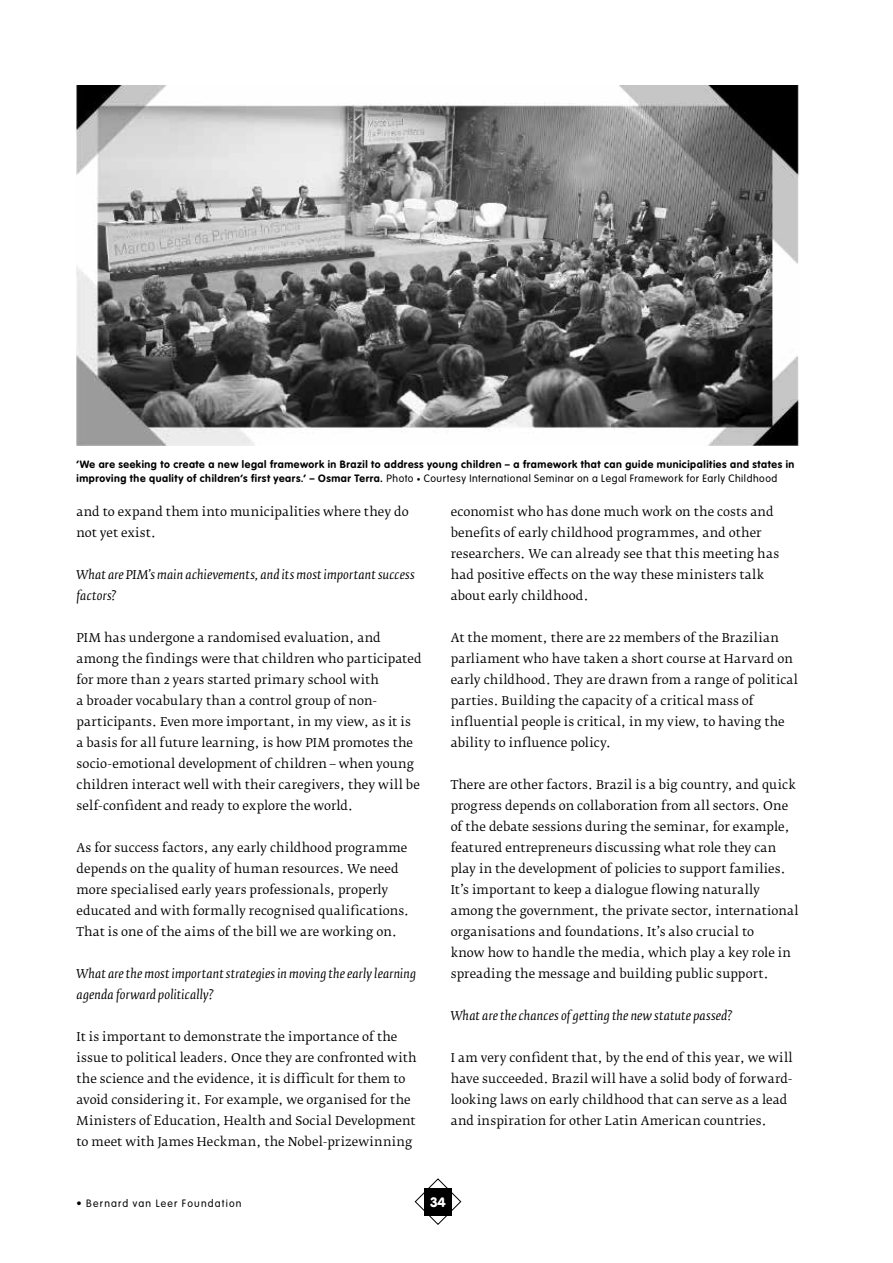
<style>
.page{position:relative;width:893px;height:1263px;background:#fff}
.page>*{position:absolute;margin:0;border:0;box-sizing:border-box;transform-origin:0 0}
.t1{font:900 13.5px "VAG Rounded Std";color:#fff}
.t2{font:12px/21px "Fedra Serif B";letter-spacing:.01em;color:#000}
.t3{font:italic 12px/21px "Fedra Serif B";letter-spacing:.01em;color:#000}
.t4{font:700 10.5px/13.5px "VAG Rounded Std";letter-spacing:.055em;color:#000}
.t5{font:300 10.5px "VAG Rounded Std";letter-spacing:.115em;color:#000}
.s1{font-weight:300}
.s2{font-weight:300;font-size:7.5px}
</style>
<div class="page">
<svg style="left:414px;top:1178px;width:48px;height:47px"></svg>
<img style="left:77px;top:85px;width:722px;height:360px">
<p class="t4" style="left:77px;top:458px;width:719px">‘We are seeking to create a new legal framework in Brazil to address young children – a framework that can guide municipalities and states in improving the quality of children’s first years.’ – Osmar Terra. <span class="s1">Photo</span> <span class="s2">•</span> <span class="s1">Courtesy International Seminar on a Legal Framework for Early Childhood</span></p>
<p class="t2" style="left:77px;top:501px;width:334px">and to expand them into municipalities where they do not yet exist.</p>
<p class="t3" style="left:77px;top:564px;width:340px">What are pim’s main achievements, and its most important success factors?</p>
<p class="t2" style="left:77px;top:627px;width:9px">pim</p>
<p class="t2" style="left:77px;top:627px;width:347px;text-indent:27px">has undergone a randomised evaluation, and among the findings were that children who participated for more than 2 years started primary school with<br>a broader vocabulary than a control group of non&shy;participants. Even more important, in my view, as it is<br>a basis for all future learning, is how pim</p>
<p class="t2" style="left:77px;top:732px;width:345px;text-indent:256px">promotes the socio-emotional development of children – when young children interact well with their caregivers, they will be self-confident and ready to explore the world.</p>
<p class="t2" style="left:77px;top:837px;width:334px">As for success factors, any early childhood programme depends on the quality of human resources. We need more specialised early years professionals, properly educated and with formally recognised qualifications.<br>That is one of the aims of the bill we are working on.</p>
<p class="t3" style="left:77px;top:963px;width:341px">What are the most important strategies in moving the early learning agenda forward politically?</p>
<p class="t2" style="left:77px;top:1026px;width:342px">It is important to demonstrate the importance of the issue to political leaders. Once they are confronted with the science and the evidence, it is difficult for them to avoid considering it. For example, we organised for the Ministers of Education, Health and Social Development to meet with James Heckman, the Nobel-prizewinning</p>
<p class="t2" style="left:451px;top:501px;width:330px">economist who has done much work on the costs and benefits of early childhood programmes, and other researchers. We can already see that this meeting has had positive effects on the way these ministers talk about early childhood.</p>
<p class="t2" style="left:451px;top:627px;width:349px">At the moment, there are 22 members of the Brazilian parliament who have taken a short course at Harvard on early childhood. They are drawn from a range of political parties. Building the capacity of a critical mass of influential people is critical, in my view, to having the ability to influence policy.</p>
<p class="t2" style="left:451px;top:774px;width:349px">There are other factors. Brazil is a big country, and quick progress depends on collaboration from all sectors. One of the debate sessions during the seminar, for example, featured entrepreneurs discussing what role they can play in the development of policies to support families.<br>It’s important to keep a dialogue flowing naturally among the government, the private sector, international organisations and foundations. It’s also crucial to<br>know how to handle the media, which play a key role in spreading the message and building public support.</p>
<p class="t3" style="left:451px;top:1005px;width:283px">What are the chances of getting the new statute passed?</p>
<p class="t2" style="left:451px;top:1047px;width:343px">I am very confident that, by the end of this year, we will have succeeded. Brazil will have a solid body of forward&shy;looking laws on early childhood that can serve as a lead and inspiration for other Latin American countries.</p>
<p class="t5" style="left:77px;top:1197px;width:167px">• Bernard van Leer Foundation</p>
<p class="t1" style="left:430px;top:1194px;width:17px">34</p>
</div>
